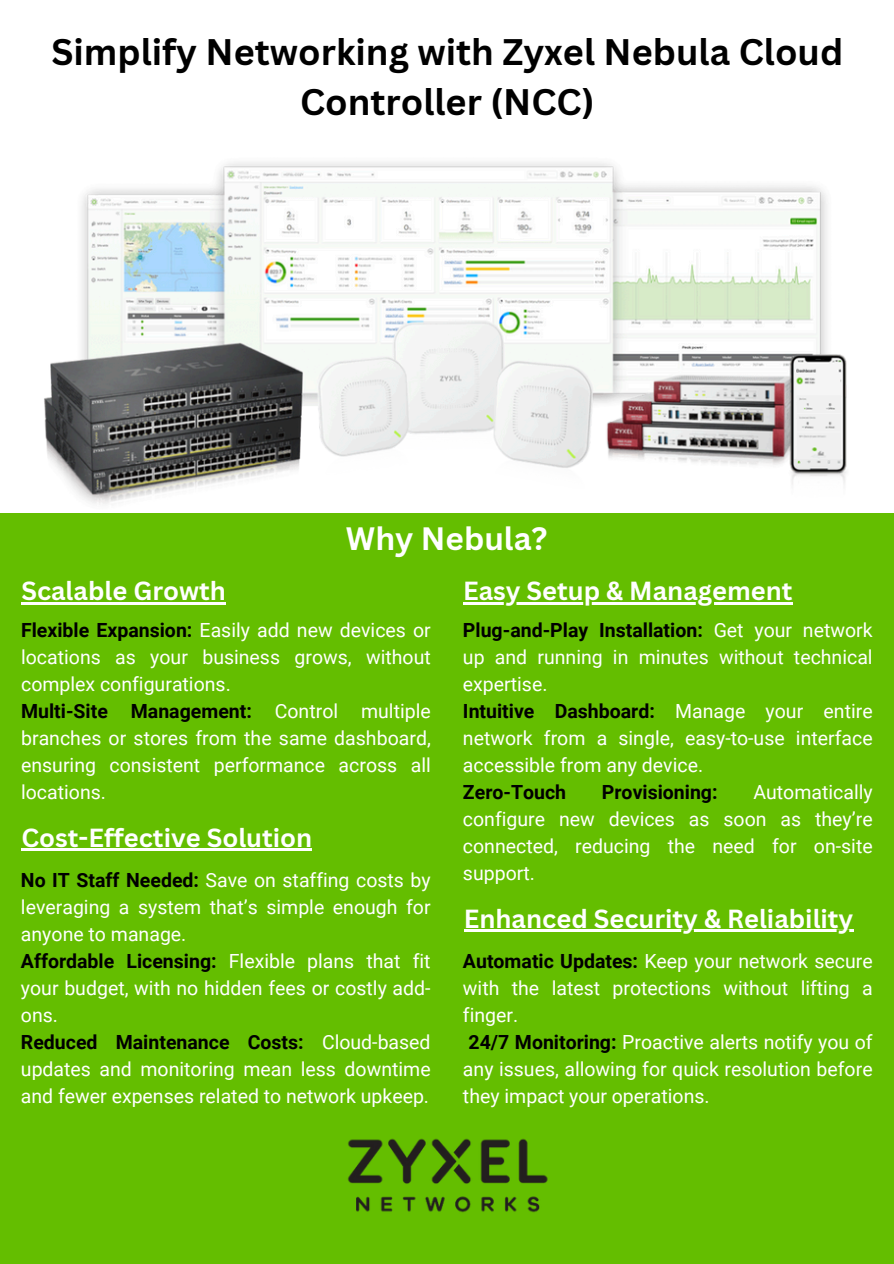
<style>
.page{position:relative;width:894px;height:1264px;background:#fff}
.page>*{position:absolute;margin:0;border:0;box-sizing:border-box;transform-origin:0 0}
.t1{font:700 36px/49.5px "Canva Sans";color:#000;text-align:center}
.t2{font:700 31.5px "Canva Sans";color:#fff}
.t3{font:700 25.5px "Canva Sans";color:#fff}
.t4{font:19.5px/27px "Roboto";color:#fff;text-align:justify}
.t5{font:700 19.5px "Roboto";color:#000}
.s1{font-weight:700;color:#000}
</style>
<div class="page">
<div style="left:0;top:0;width:893px;height:1263px;background:#64be00"></div>
<div style="left:0;top:0;width:893px;height:512px;background:#fff"></div>
<img style="left:44px;top:162px;width:803px;height:343px">
<img style="left:347px;top:1138px;width:201px;height:75px">
<hr style="left:21px;top:602px;width:205px;height:2px;background:#fff">
<hr style="left:463px;top:602px;width:329px;height:2px;background:#fff">
<hr style="left:21px;top:848px;width:291px;height:3px;background:#fff">
<hr style="left:463px;top:929px;width:390px;height:3px;background:#fff">
<h2 class="t1" style="left:51px;top:27px;width:793px">Simplify Networking with Zyxel Nebula Cloud<br>Controller (NCC)</h2>
<h3 class="t2" style="left:346px;top:516px;width:203px">Why Nebula?</h3>
<h3 class="t3" style="left:21px;top:572px;width:206px">Scalable Growth</h3>
<p class="t4" style="left:21px;top:617px;width:411px"><span class="s1">Flexible Expansion:</span> Easily add new devices or locations as your business grows, without complex configurations.</p>
<p class="t4" style="left:21px;top:698px;width:411px"><span class="s1">Multi-Site Management:</span> Control multiple branches or stores from the same dashboard, ensuring consistent performance across all locations.</p>
<p class="t3" style="left:21px;top:819px;width:292px">Cost-Effective Solution</p>
<p class="t4" style="left:21px;top:866px;width:411px"><span class="s1">No IT Staff Needed:</span> Save on staffing costs by leveraging a system that’s simple enough for anyone to manage.</p>
<p class="t4" style="left:21px;top:947px;width:411px"><span class="s1">Affordable Licensing:</span> Flexible plans that fit your budget, with no hidden fees or costly add&shy;ons.</p>
<h3 class="t4" style="left:21px;top:1028px;width:411px"><span class="s1">Reduced Maintenance Costs:</span> Cloud-based updates and monitoring mean less downtime and fewer expenses related to network upkeep.</h3>
<h3 class="t3" style="left:463px;top:572px;width:331px">Easy Setup &amp; Management</h3>
<p class="t4" style="left:463px;top:617px;width:411px"><span class="s1">Plug-and-Play Installation:</span> Get your network up and running in minutes without technical expertise.</p>
<p class="t4" style="left:463px;top:698px;width:411px"><span class="s1">Intuitive Dashboard:</span> Manage your entire network from a single, easy-to-use interface accessible from any device.</p>
<p class="t5" style="left:463px;top:781px;width:105px">Zero-Touch</p>
<p class="t5" style="left:601px;top:781px;width:117px">Provisioning:</p>
<p class="t4" style="left:463px;top:779px;width:411px;text-indent:290px">Automatically configure new devices as soon as they’re connected, reducing the need for on-site support.</p>
<p class="t3" style="left:463px;top:900px;width:391px">Enhanced Security &amp; Reliability</p>
<p class="t4" style="left:463px;top:947px;width:411px"><span class="s1">Automatic Updates:</span> Keep your network secure with the latest protections without lifting a finger.</p>
<p class="t4" style="left:463px;top:1028px;width:411px"><span class="s1">24/7 Monitoring:</span> Proactive alerts notify you of any issues, allowing for quick resolution before they impact your operations.</p>
</div>
